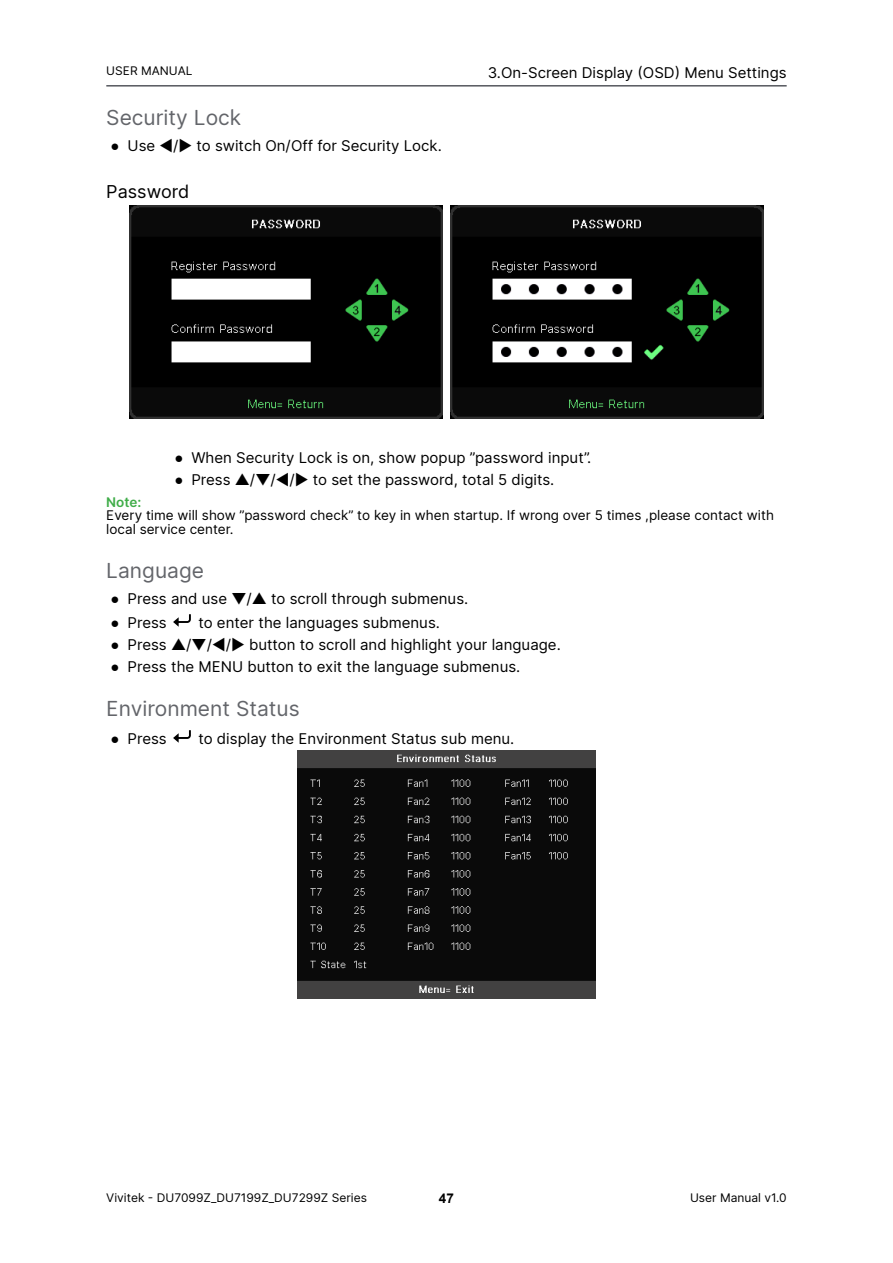
<style>
.page{position:relative;width:893px;height:1263px;background:#fff}
.page>*{position:absolute;margin:0;border:0;box-sizing:border-box;transform-origin:0 0}
.t1{font:21px "Delta Sans";color:#63656a}
.t2{font:18px "Delta Sans";color:#000}
.t3{font:15px "Delta Sans";color:#000}
.Warning{font:13.5px/13.5px "Delta Sans";color:#000}
.t4{font:700 13.5px "Arial";color:#000}
.t5{font:12px "Delta Sans";color:#000}
.s1{font-family:"Arial";font-weight:700}
.s2{font-weight:600;color:#40ad49}
</style>
<div class="page">
<hr style="left:106px;top:85px;width:681px;height:2px;background:#56585e">
<img style="left:130px;top:205px;width:312px;height:213px">
<img style="left:451px;top:205px;width:312px;height:213px">
<svg style="left:173px;top:614px;width:18px;height:13px"></svg>
<svg style="left:173px;top:730px;width:18px;height:13px"></svg>
<img style="left:298px;top:751px;width:297px;height:248px">
<p class="t5" style="left:106px;top:62px;width:88px">USER MANUAL</p>
<p class="t3" style="left:488px;top:62px;width:300px">3.On-Screen Display (OSD) Menu Settings</p>
<h3 class="t1" style="left:106px;top:102px;width:137px">Security Lock</h3>
<p class="t3" style="left:111px;top:135px;width:333px"><span class="s1">●</span> Use ◄/► to switch On/Off for Security Lock.</p>
<h4 class="t2" style="left:106px;top:178px;width:84px">Password</h4>
<p class="t3" style="left:174px;top:446px;width:418px"><span class="s1">●</span> When Security Lock is on, show popup ”password input”.</p>
<p class="t3" style="left:174px;top:468px;width:382px"><span class="s1">●</span> Press ▲/▼/◄/► to set the password, total 5 digits.</p>
<p class="Warning" style="left:106px;top:495px;width:669px"><span class="s2">Note:<br></span>Every time will show ”password check” to key in when startup. If wrong over 5 times ,please contact with local service center.</p>
<h3 class="t1" style="left:106px;top:555px;width:99px">Language</h3>
<p class="t3" style="left:111px;top:588px;width:359px"><span class="s1">●</span> Press and use ▼/▲ to scroll through submenus.</p>
<p class="t3" style="left:111px;top:611px;width:58px"><span class="s1">●</span> Press</p>
<p class="t3" style="left:198px;top:611px;width:243px">to enter the languages submenus.</p>
<p class="t3" style="left:111px;top:633px;width:452px"><span class="s1">●</span> Press ▲/▼/◄/► button to scroll and highlight your language.</p>
<p class="t3" style="left:111px;top:656px;width:411px"><span class="s1">●</span> Press the MENU button to exit the language submenus.</p>
<h3 class="t1" style="left:106px;top:693px;width:195px">Environment Status</h3>
<p class="t3" style="left:111px;top:727px;width:58px"><span class="s1">●</span> Press</p>
<p class="t3" style="left:198px;top:727px;width:317px">to display the Environment Status sub menu.</p>
<p class="t5" style="left:106px;top:1189px;width:262px">Vivitek - DU7099Z_DU7199Z_DU7299Z Series</p>
<p class="t5" style="left:690px;top:1189px;width:98px">User Manual v1.0</p>
<p class="t4" style="left:439px;top:1189px;width:17px">47</p>
</div>
